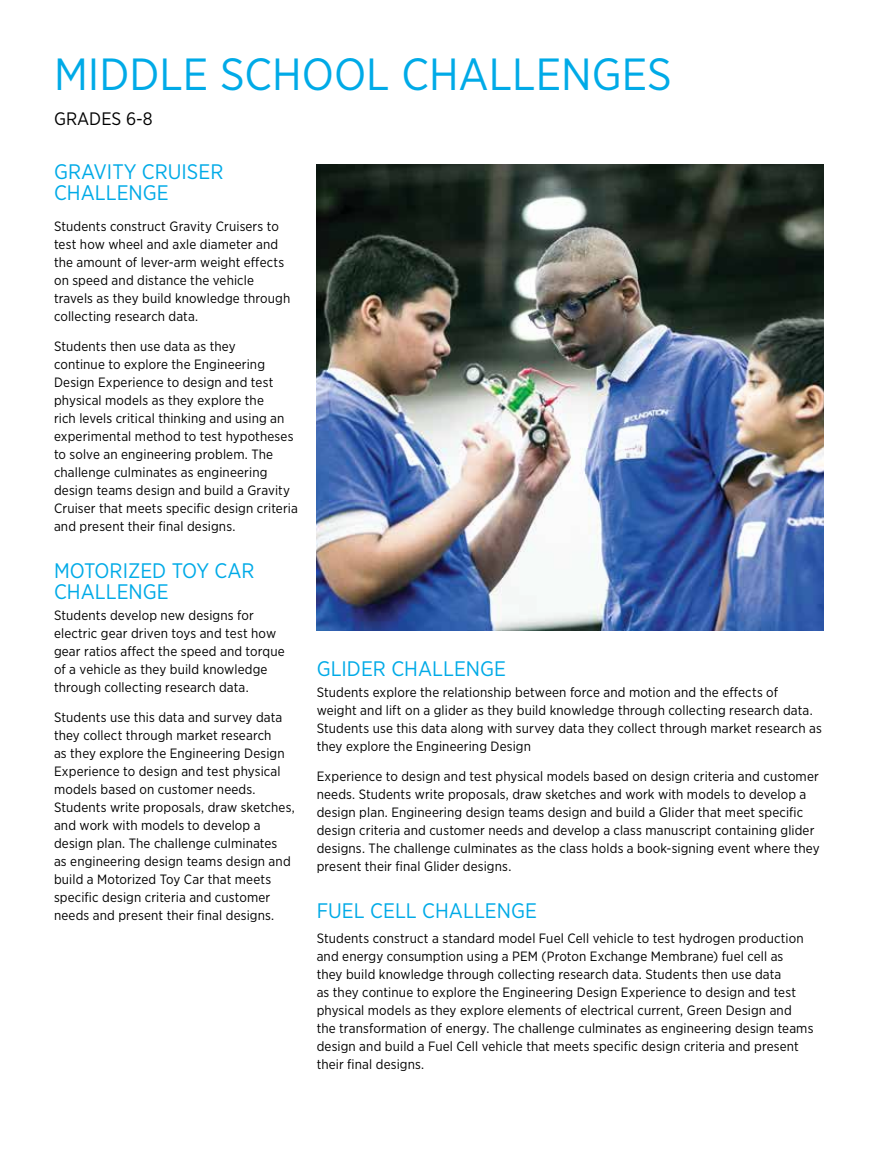
<style>
.page{position:relative;width:878px;height:1175px;background:#fff}
.page>*{position:absolute;margin:0;border:0;box-sizing:border-box;transform-origin:0 0}
.t1{font:45px "Gotham Narrow";color:#00aae7}
.t2{font:21px/21px "Gotham Narrow";color:#00aae7}
.t3{font:18px "Gotham Narrow";color:#000}
.t4{font:13.5px/18px "Gotham Narrow";letter-spacing:.01em;color:#000}
</style>
<div class="page">
<img style="left:316px;top:164px;width:508px;height:467px">
<h1 class="t1" style="left:54px;top:46px;width:619px">MIDDLE SCHOOL CHALLENGES</h1>
<h3 class="t3" style="left:54px;top:107px;width:100px">GRADES 6-8</h3>
<h2 class="t2" style="left:54px;top:160px;width:171px">GRAVITY CRUISER<br>CHALLENGE</h2>
<p class="t4" style="left:54px;top:217px;width:238px">Students construct Gravity Cruisers to test how wheel and axle diameter and the amount of lever-arm weight effects on speed and distance the vehicle travels as they build knowledge through collecting research data.</p>
<p class="t4" style="left:54px;top:337px;width:245px">Students then use data as they<br>continue to explore the Engineering Design Experience to design and test physical models as they explore the<br>rich levels critical thinking and using an experimental method to test hypotheses to solve an engineering problem. The challenge culminates as engineering design teams design and build a Gravity Cruiser that meets specific design criteria and present their final designs.</p>
<h2 class="t2" style="left:54px;top:559px;width:202px">MOTORIZED TOY CAR<br>CHALLENGE</h2>
<p class="t4" style="left:54px;top:606px;width:232px">Students develop new designs for electric gear driven toys and test how gear ratios affect the speed and torque of a vehicle as they build knowledge through collecting research data.</p>
<p class="t4" style="left:54px;top:708px;width:242px">Students use this data and survey data they collect through market research<br>as they explore the Engineering Design Experience to design and test physical models based on customer needs.<br>Students write proposals, draw sketches, and work with models to develop a design plan. The challenge culminates<br>as engineering design teams design and build a Motorized Toy Car that meets specific design criteria and customer needs and present their final designs.</p>
<h2 class="t2" style="left:316px;top:658px;width:191px">GLIDER CHALLENGE</h2>
<p class="t4" style="left:316px;top:683px;width:506px">Students explore the relationship between force and motion and the effects of<br>weight and lift on a glider as they build knowledge through collecting research data.<br>Students use this data along with survey data they collect through market research as they explore the Engineering Design</p>
<p class="t4" style="left:316px;top:767px;width:504px">Experience to design and test physical models based on design criteria and customer needs. Students write proposals, draw sketches and work with models to develop a design plan. Engineering design teams design and build a Glider that meet specific design criteria and customer needs and develop a class manuscript containing glider designs. The challenge culminates as the class holds a book-signing event where they present their final Glider designs.</p>
<h2 class="t2" style="left:316px;top:899px;width:222px">FUEL CELL CHALLENGE</h2>
<p class="t4" style="left:316px;top:928px;width:498px">Students construct a standard model Fuel Cell vehicle to test hydrogen production and energy consumption using a PEM (Proton Exchange Membrane) fuel cell as<br>they build knowledge through collecting research data. Students then use data<br>as they continue to explore the Engineering Design Experience to design and test physical models as they explore elements of electrical current, Green Design and the transformation of energy. The challenge culminates as engineering design teams design and build a Fuel Cell vehicle that meets specific design criteria and present their final designs.</p>
</div>
